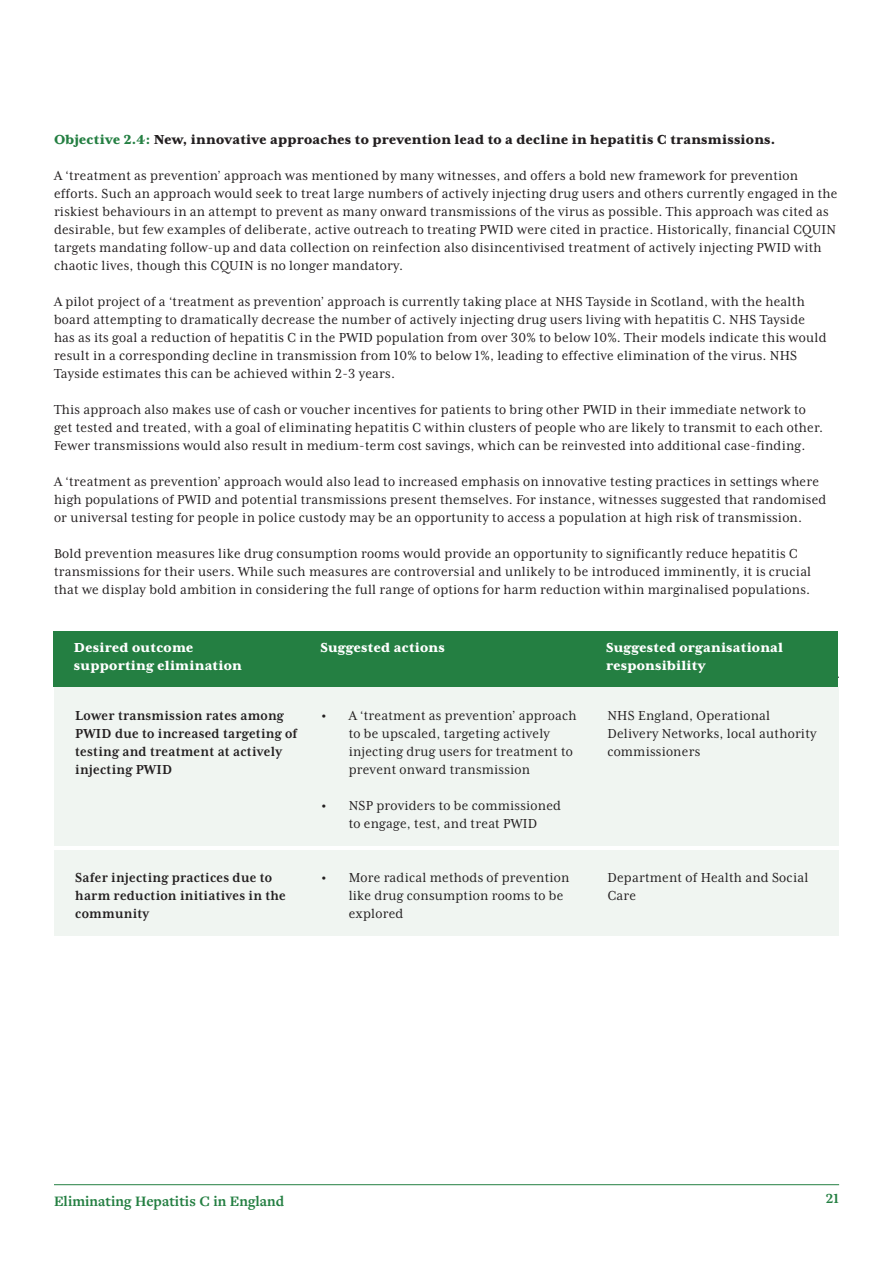
<style>
.page{position:relative;width:893px;height:1263px;background:#fff}
.page>*{position:absolute;margin:0;border:0;box-sizing:border-box;transform-origin:0 0}
.t1{font:15px/18px "Mrs Eaves XL Serif Nar OT";letter-spacing:.015em;color:#231f20}
.t2{font:700 15px/18px "Mrs Eaves XL Serif Nar OT";letter-spacing:.015em;color:#231f20}
.t3{font:800 15px "Mrs Eaves XL Serif OT";letter-spacing:.015em;color:#231f20}
.t4{font:800 15px/18px "Mrs Eaves XL Serif OT";letter-spacing:.015em;color:#fff}
.t5{font:700 15px "Freight Text Pro";color:#247f42}
.t6{font:700 15px "Mrs Eaves XL Serif OT";color:#247f42}
.s1{color:#247f42}
.s2{font-family:"Myriad Pro"}
</style>
<div class="page">
<hr style="left:54px;top:1184px;width:785px;height:1px;background:#247f42">
<div style="left:54px;top:850px;width:785px;height:86px;background:#f0f5f1"></div>
<div style="left:54px;top:687px;width:785px;height:159px;background:#f0f5f1"></div>
<hr style="left:54px;top:677px;width:785px;height:1px;background:#231f20">
<div style="left:53px;top:631px;width:785px;height:56px;background:#247f42"></div>
<p class="t3" style="left:54px;top:132px;width:723px"><span class="s1">Objective 2.4:</span> New, innovative approaches to prevention lead to a decline in hepatitis C transmissions.</p>
<p class="t1" style="left:54px;top:167px;width:785px">A ‘treatment as prevention’ approach was mentioned by many witnesses, and offers a bold new framework for prevention efforts. Such an approach would seek to treat large numbers of actively injecting drug users and others currently engaged in the riskiest behaviours in an attempt to prevent as many onward transmissions of the virus as possible. This approach was cited as desirable, but few examples of deliberate, active outreach to treating PWID were cited in practice. Historically, financial CQUIN targets mandating follow-up and data collection on reinfection also disincentivised treatment of actively injecting PWID with chaotic lives, though this CQUIN is no longer mandatory.</p>
<p class="t1" style="left:54px;top:293px;width:774px">A pilot project of a ‘treatment as prevention’ approach is currently taking place at NHS Tayside in Scotland, with the health board attempting to dramatically decrease the number of actively injecting drug users living with hepatitis C. NHS Tayside has as its goal a reduction of hepatitis C in the PWID population from over 30% to below 10%. Their models indicate this would result in a corresponding decline in transmission from 10% to below 1%, leading to effective elimination of the virus. NHS Tayside estimates this can be achieved within 2-3 years.</p>
<p class="t1" style="left:54px;top:401px;width:771px">This approach also makes use of cash or voucher incentives for patients to bring other PWID in their immediate network to get tested and treated, with a goal of eliminating hepatitis C within clusters of people who are likely to transmit to each other.<br>Fewer transmissions would also result in medium-term cost savings, which can be reinvested into additional case-finding.</p>
<p class="t1" style="left:54px;top:473px;width:774px">A ‘treatment as prevention’ approach would also lead to increased emphasis on innovative testing practices in settings where high populations of PWID and potential transmissions present themselves. For instance, witnesses suggested that randomised or universal testing for people in police custody may be an opportunity to access a population at high risk of transmission.</p>
<p class="t1" style="left:54px;top:545px;width:759px">Bold prevention measures like drug consumption rooms would provide an opportunity to significantly reduce hepatitis C transmissions for their users. While such measures are controversial and unlikely to be introduced imminently, it is crucial that we display bold ambition in considering the full range of options for harm reduction within marginalised populations.</p>
<p class="t4" style="left:74px;top:638px;width:169px">Desired outcome supporting elimination</p>
<p class="t4" style="left:320px;top:638px;width:126px">Suggested actions</p>
<p class="t4" style="left:606px;top:638px;width:179px">Suggested organisational responsibility</p>
<p class="t2" style="left:75px;top:707px;width:224px">Lower transmission rates among<br>PWID due to increased targeting of testing and treatment at actively injecting PWID</p>
<p class="t2" style="left:75px;top:869px;width:212px">Safer injecting practices due to harm reduction initiatives in the community</p>
<p class="t1" style="left:349px;top:707px;width:229px;text-indent:-27px"><span class="s2">•</span> A ‘treatment as prevention’ approach to be upscaled, targeting actively injecting drug users for treatment to prevent onward transmission</p>
<p class="t1" style="left:322px;top:797px;width:241px;text-align:center"><span class="s2">•</span> NSP providers to be commissioned to engage, test, and treat PWID</p>
<p class="t1" style="left:349px;top:869px;width:222px;text-indent:-27px"><span class="s2">•</span> More radical methods of prevention like drug consumption rooms to be explored</p>
<p class="t1" style="left:607px;top:707px;width:211px">NHS England, Operational<br>Delivery Networks, local authority commissioners</p>
<p class="t1" style="left:607px;top:869px;width:203px">Department of Health and Social<br>Care</p>
<p class="t5" style="left:54px;top:1191px;width:232px">Eliminating Hepatitis C in England</p>
<p class="t6" style="left:826px;top:1191px;width:15px">21</p>
</div>
